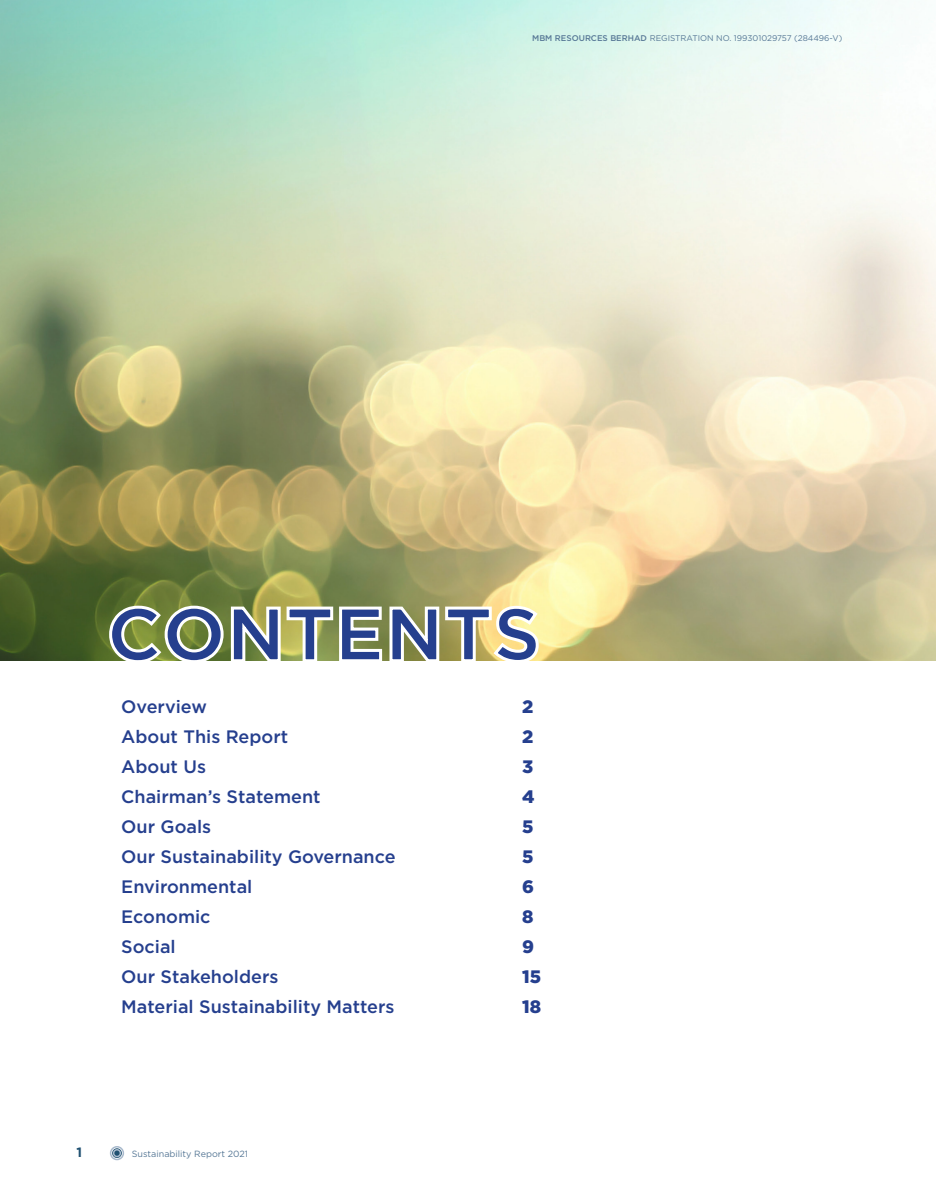
<style>
.page{position:relative;width:936px;height:1191px;background:#fff}
.page>*{position:absolute;margin:0;border:0;box-sizing:border-box;transform-origin:0 0}
.t1{font:500 18px "Gotham Pro";color:#253f8e}
.t2{font:900 18px "Gotham Pro";color:#253f8e}
.t3{font:700 13.5px "Gotham Pro";color:#205171}
.t4{font:9px "Gotham Pro";color:#577896}
.t5{font:8.25px "Gotham Pro";color:#577896}
.s1{font-weight:500}
</style>
<div class="page">
<img style="left:0;top:0;width:935px;height:660px">
<svg style="left:107px;top:604px;width:433px;height:57px"></svg>
<svg style="left:112px;top:1148px;width:10px;height:10px"></svg>
<div style="left:110px;top:1146px;width:14px;height:14px;border:1px solid #a9bacd;border-radius:50%"></div>
<div style="left:113px;top:1149px;width:8px;height:8px;border:1px solid #a9bacd;border-radius:50%"></div>
<p class="t5" style="left:532px;top:34px;width:312px"><span class="s1">MBM RESOURCES BERHAD</span> REGISTRATION NO. 199301029757 (284496-V)</p>
<p class="t1" style="left:121px;top:696px;width:87px">Overview</p>
<p class="t1" style="left:121px;top:726px;width:168px">About This Report</p>
<p class="t1" style="left:121px;top:756px;width:86px">About Us</p>
<p class="t1" style="left:121px;top:786px;width:201px">Chairman’s Statement</p>
<p class="t1" style="left:121px;top:816px;width:91px">Our Goals</p>
<p class="t1" style="left:121px;top:846px;width:276px">Our Sustainability Governance</p>
<p class="t1" style="left:121px;top:876px;width:133px">Environmental</p>
<p class="t1" style="left:121px;top:906px;width:91px">Economic</p>
<p class="t1" style="left:121px;top:936px;width:56px">Social</p>
<p class="t1" style="left:121px;top:966px;width:159px">Our Stakeholders</p>
<p class="t1" style="left:121px;top:996px;width:275px">Material Sustainability Matters</p>
<p class="t3" style="left:77px;top:1144px;width:7px">1</p>
<p class="t4" style="left:132px;top:1148px;width:118px">Sustainability Report 2021</p>
<p class="t2" style="left:522px;top:696px;width:13px">2</p>
<p class="t2" style="left:522px;top:726px;width:13px">2</p>
<p class="t2" style="left:522px;top:756px;width:13px">3</p>
<p class="t2" style="left:522px;top:786px;width:14px">4</p>
<p class="t2" style="left:522px;top:816px;width:13px">5</p>
<p class="t2" style="left:522px;top:846px;width:13px">5</p>
<p class="t2" style="left:522px;top:876px;width:13px">6</p>
<p class="t2" style="left:522px;top:906px;width:13px">8</p>
<p class="t2" style="left:522px;top:936px;width:13px">9</p>
<p class="t2" style="left:522px;top:966px;width:20px">15</p>
<p class="t2" style="left:522px;top:996px;width:20px">18</p>
</div>
